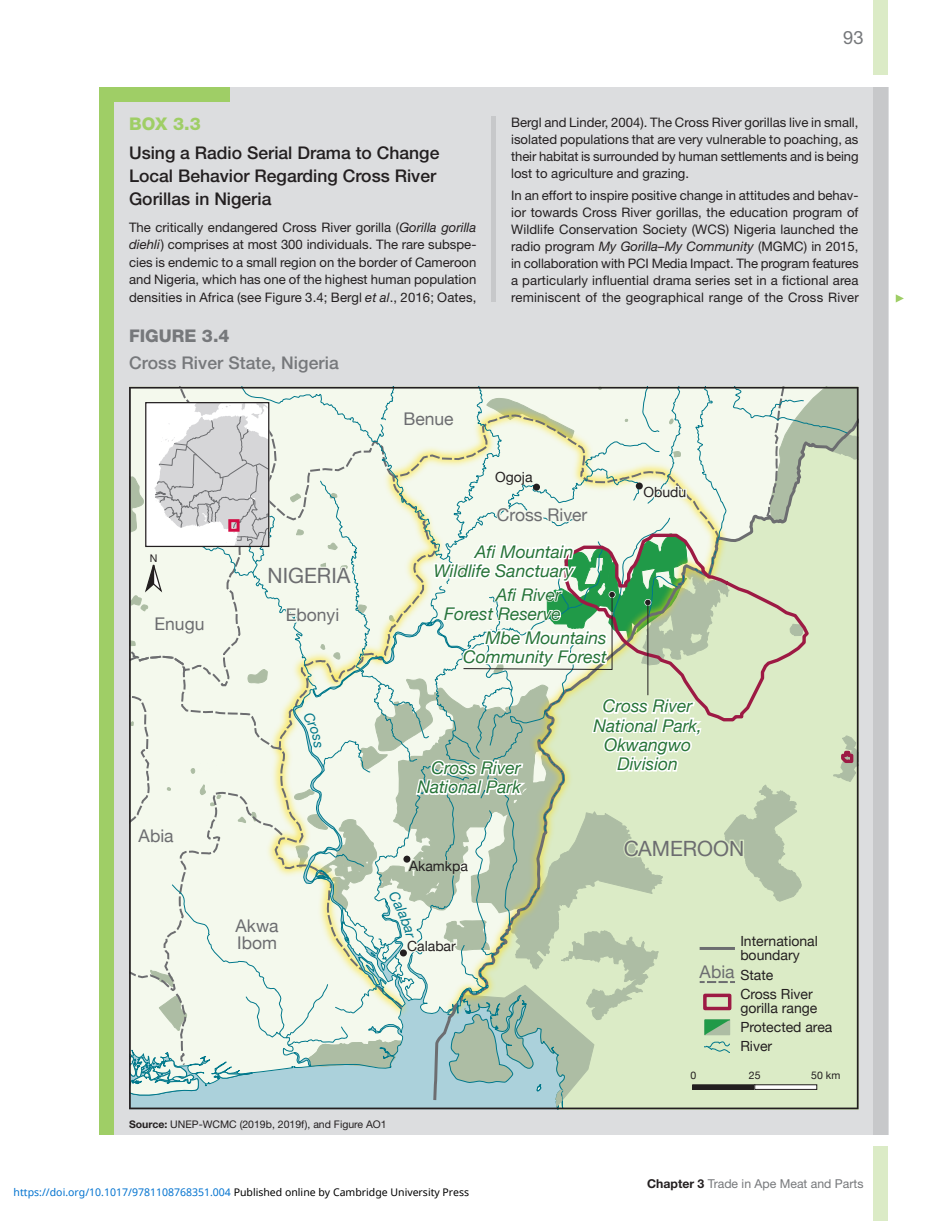
<style>
.page{position:relative;width:938px;height:1221px;background:#fff}
.page>*{position:absolute;margin:0;border:0;box-sizing:border-box;transform-origin:0 0}
.t1{font:21px "Helvetica Neue";color:#6c6d70}
.t2{font:18.38px "Helvetica Neue";color:#76787b}
.t3{font:italic 17.5px/19.2px "Helvetica Neue";color:#277438;text-align:right}
.t4{font:500 17.5px/22.8px "Helvetica Neue";color:#231f20}
.t5{font:17.5px/17.5px "Helvetica Neue";color:#6c6d70}
.t6{font:500 17.5px "Helvetica Neue";letter-spacing:.005em;color:#76787b}
.t7{font:800 17.5px "Helvetica Neue";color:#76787b}
.t8{font:800 17.5px "Helvetica Neue";color:#9fce66}
.t9{font:14px/19.2px "Helvetica Neue";color:#231f20}
.t10{font:13.12px/17px "Helvetica Neue";letter-spacing:.01em;color:#231f20;text-align:justify}
.t11{font:12.25px "Helvetica Neue";color:#76787b}
.t12{font:10.5px "Noto Sans";color:#0172cf}
.t13{font:10.5px "Helvetica Neue";color:#231f20}
.t14{font:10.5px "Helvetica Neue";color:#231f20}
.s1{font-style:italic}
.s2{font-weight:700}
.s3{color:#000}
.s4{font-weight:700;color:#231f20}
</style>
<div class="page">
<div style="left:873px;top:0;width:15px;height:74px;background:#dbebc6"></div>
<div style="left:873px;top:1146px;width:15px;height:74px;background:#dbebc6"></div>
<div style="left:99px;top:87px;width:789px;height:1047px;background:#dcdddf"></div>
<div style="left:99px;top:87px;width:15px;height:1047px;background:#9fce66"></div>
<div style="left:99px;top:87px;width:130px;height:15px;background:#9fce66"></div>
<div style="left:491px;top:117px;width:5px;height:185px;background:#c7c8ca"></div>
<div style="left:873px;top:87px;width:15px;height:1047px;background:#c7c8ca"></div>
<svg style="left:895px;top:294px;width:9px;height:9px"></svg>
<svg style="left:129px;top:387px;width:729px;height:722px;background:#d5e2cd"></svg>
<h2 class="t2" style="left:843px;top:26px;width:22px">93</h2>
<h3 class="t8" style="left:129px;top:113px;width:73px">BOX 3.3</h3>
<h3 class="t4" style="left:129px;top:141px;width:312px">Using a Radio Serial Drama to Change<br>Local Behavior Regarding Cross River<br>Gorillas in Nigeria</h3>
<p class="t10" style="left:129px;top:218px;width:349px;line-height:17.5px">The critically endangered Cross River gorilla (<span class="s1">Gorilla gorilla diehli</span>) comprises at most 300 individuals. The rare subspe&shy;cies is endemic to a small region on the border of Cameroon and Nigeria, which has one of the highest human population densities in Africa (see Figure 3.4; Bergl <span class="s1">et al</span>., 2016; Oates,</p>
<h3 class="t7" style="left:129px;top:325px;width:102px">FIGURE 3.4</h3>
<h3 class="t6" style="left:129px;top:352px;width:211px">Cross River State, Nigeria</h3>
<h3 class="t5" style="left:403px;top:411px;width:52px">Benue</h3>
<p class="t10" style="left:511px;top:114px;width:349px">Bergl and Linder, 2004). The Cross River gorillas live in small, isolated populations that are very vulnerable to poaching, as their habitat is surrounded by human settlements and is being lost to agriculture and grazing.</p>
<p class="t10" style="left:511px;top:186px;width:349px">In an effort to inspire positive change in attitudes and behav&shy;ior towards Cross River gorillas, the education program of Wildlife Conservation Society (WCS) Nigeria launched the radio program <span class="s1">My Gorilla–My Community</span> (MGMC) in 2015, in collaboration with PCI Media Impact. The program features a particularly influential drama series set in a fictional area reminiscent of the geographical range of the Cross River</p>
<p class="t9" style="left:495px;top:468px;width:39px">Ogoja</p>
<h3 class="t5" style="left:497px;top:506px;width:92px">Cross River</h3>
<p class="t9" style="left:643px;top:483px;width:44px">Obudu</p>
<p class="t14" style="left:150px;top:550px;width:9px">N</p>
<h3 class="t5" style="left:154px;top:615px;width:51px">Enugu</h3>
<h1 class="t1" style="left:267px;top:560px;width:84px">NIGERIA</h1>
<h3 class="t5" style="left:286px;top:607px;width:55px">Ebonyi</h3>
<h3 class="t5" style="left:139px;top:827px;width:36px">Abia</h3>
<h3 class="t5" style="left:235px;top:917px;width:45px">Akwa<br>Ibom</h3>
<p class="t13" style="left:129px;top:1117px;width:259px"><span class="s2">Source:</span> UNEP-WCMC (2019b, 2019f), and Figure AO1</p>
<h3 class="t3" style="left:434px;top:543px;width:141px">Afi Mountain<br>Wildlife Sanctuary</h3>
<h3 class="t3" style="left:444px;top:585px;width:118px">Afi River<br>Forest Reserve</h3>
<h3 class="t3" style="left:463px;top:628px;width:145px">Mbe Mountains<br>Community Forest</h3>
<h3 class="t3" style="left:593px;top:697px;width:110px;text-align:center">Cross River<br>National Park,<br>Okwangwo</h3>
<h3 class="t3" style="left:431px;top:759px;width:91px">Cross River</h3>
<h3 class="t3" style="left:617px;top:755px;width:62px">Division</h3>
<h3 class="t3" style="left:417px;top:778px;width:105px">National Park</h3>
<p class="t9" style="left:409px;top:857px;width:60px">Akamkpa</p>
<p class="t9" style="left:407px;top:937px;width:50px">Calabar</p>
<h1 class="t1" style="left:624px;top:833px;width:122px">CAMEROON</h1>
<p class="t9" style="left:740px;top:935px;width:79px;line-height:14px">International boundary</p>
<p class="t9" style="left:740px;top:965px;width:74px">State<br>Cross River</p>
<p class="t9" style="left:740px;top:998px;width:94px">gorilla range<br>Protected area<br>River</p>
<h3 class="t5" style="left:699px;top:963px;width:36px">Abia</h3>
<p class="t14" style="left:690px;top:1068px;width:7px">0</p>
<p class="t14" style="left:748px;top:1068px;width:13px">25</p>
<p class="t14" style="left:811px;top:1068px;width:31px">50 km</p>
<p class="t12" style="left:14px;top:1184px;width:457px">https://doi.org/10.1017/9781108768351.004 <span class="s3">Published online by Cambridge University Press</span></p>
<p class="t11" style="left:647px;top:1176px;width:218px"><span class="s4">Chapter 3</span> Trade in Ape Meat and Parts</p>
</div>
